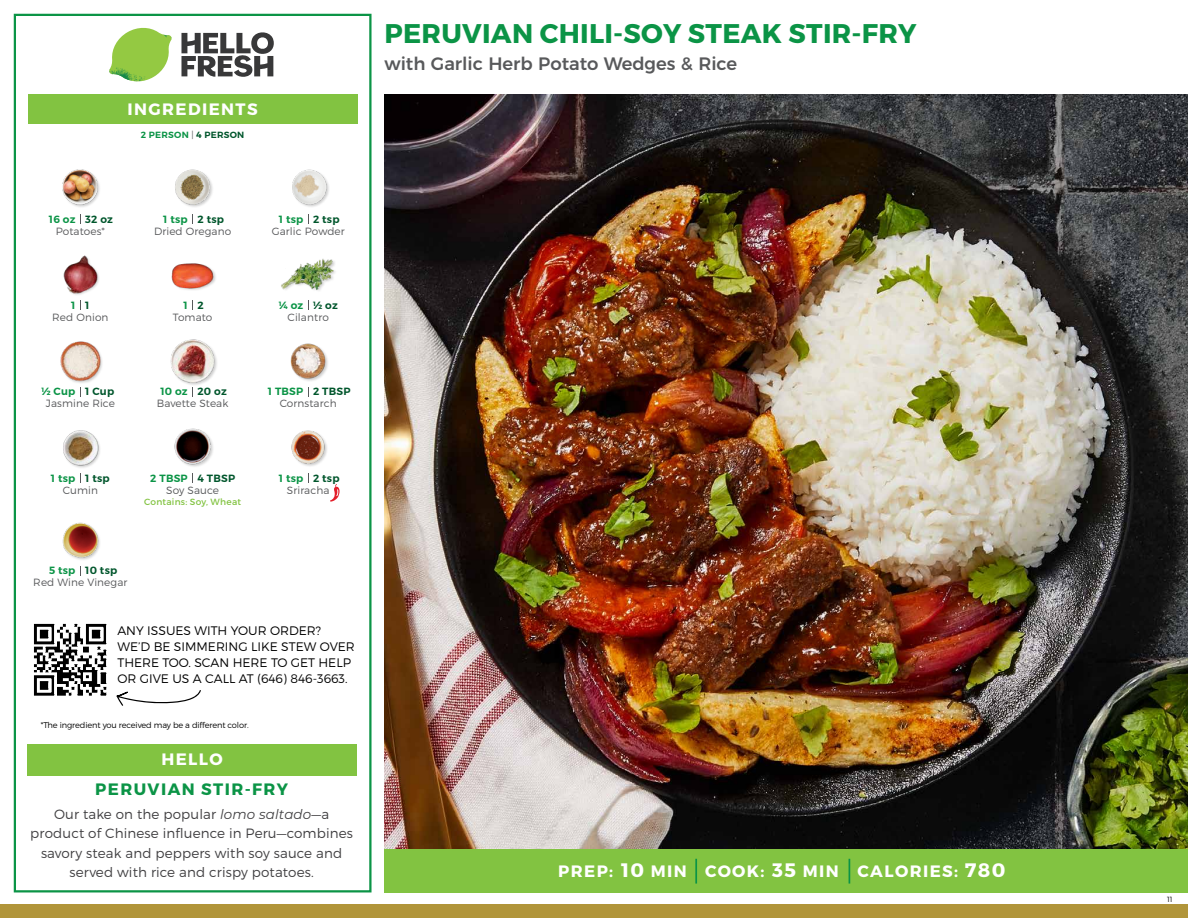
<style>
.page{position:relative;width:1188px;height:918px;background:#fff}
.page>*{position:absolute;margin:0;border:0;box-sizing:border-box;transform-origin:0 0}
.t1{font:700 27px "Montserrat";letter-spacing:.01em;color:#0b9446}
.t2{font:700 19.5px "Montserrat";color:#fff}
.t3{font:500 18px "Montserrat";color:#58595b}
.t4{font:700 16.5px "Montserrat";letter-spacing:.085em;color:#fff}
.t5{font:700 16.5px "Montserrat";letter-spacing:.085em;color:#0b9446}
.t6{font:300 13.5px/19.5px "Montserrat";letter-spacing:.01em;color:#414042;text-align:center}
.t7{font:300 12.3px/16px "Montserrat";color:#000}
.t8{font:300 10.5px "Montserrat";letter-spacing:.01em;color:#58595b}
.t9{font:600 10.5px "Montserrat";letter-spacing:.02em;color:#00562c}
.t10{font:600 10.5px "Montserrat";letter-spacing:.02em;color:#0b9446}
.t11{font:9px "Montserrat";letter-spacing:.025em;color:#82c341}
.t12{font:600 9px "Montserrat";letter-spacing:.03em;color:#0b9446}
.t13{font:300 8.25px "Montserrat";letter-spacing:-.015em;color:#000}
.t14{font:300 7.5px "Montserrat";color:#000}
.s1{font-weight:300;color:#58595b}
.s2{color:#00562c}
.s3{color:#0b9446}
.s4{font-weight:400;font-style:italic}
.s5{font-size:19.5px}
</style>
<div class="page">
<div style="left:0;top:904px;width:1188px;height:14px;background:#b1953a"></div>
<div style="left:384px;top:849px;width:804px;height:43px;background:#82c341"></div>
<svg style="left:181px;top:32px;width:93px;height:45px"></svg>
<svg style="left:114px;top:28px;width:55px;height:36px"></svg>
<img style="left:143px;top:28px;width:29px;height:24px">
<img style="left:112px;top:48px;width:54px;height:10px">
<img style="left:109px;top:52px;width:55px;height:30px">
<img style="left:142px;top:58px;width:24px;height:23px">
<div style="left:28px;top:94px;width:330px;height:30px;background:#82c341"></div>
<div style="left:14px;top:14px;width:358px;height:878px;border:2px solid #0b9446"></div>
<div style="left:27px;top:744px;width:330px;height:31px;background:#82c341"></div>
<img style="left:171px;top:263px;width:45px;height:27px">
<img style="left:281px;top:259px;width:54px;height:32px">
<img style="left:175px;top:169px;width:38px;height:38px">
<img style="left:292px;top:169px;width:37px;height:38px">
<img style="left:63px;top:255px;width:36px;height:40px">
<img style="left:62px;top:169px;width:38px;height:38px">
<div style="left:171px;top:340px;width:47px;height:46px;background:#000;opacity:.2"></div>
<img style="left:170px;top:339px;width:48px;height:44px">
<img style="left:290px;top:343px;width:38px;height:38px">
<img style="left:60px;top:341px;width:42px;height:42px">
<img style="left:174px;top:428px;width:39px;height:39px">
<img style="left:291px;top:430px;width:36px;height:36px">
<img style="left:63px;top:430px;width:37px;height:38px">
<hr style="left:695px;top:859px;width:2px;height:25px;background:#0b9446">
<svg style="left:849px;top:859px;width:1px;height:25px"></svg>
<svg style="left:330px;top:484px;width:10px;height:18px"></svg>
<img style="left:384px;top:94px;width:804px;height:755px">
<img style="left:33px;top:623px;width:74px;height:73px">
<svg style="left:116px;top:690px;width:85px;height:16px"></svg>
<img style="left:62px;top:522px;width:38px;height:38px">
<p class="t4" style="left:128px;top:99px;width:132px">INGREDIENTS</p>
<p class="t12" style="left:141px;top:129px;width:105px">2 PERSON <span class="s1">|</span> <span class="s2">4 PERSON</span></p>
<h1 class="t1" style="left:385px;top:17px;width:533px">PERUVIAN CHILI-SOY STEAK STIR-FRY</h1>
<h3 class="t3" style="left:384px;top:49px;width:354px">with Garlic Herb Potato Wedges &amp; Rice</h3>
<p class="t10" style="left:49px;top:212px;width:28px">16 oz</p>
<p class="t9" style="left:85px;top:212px;width:29px">32 oz</p>
<p class="t9" style="left:198px;top:212px;width:28px">2 tsp</p>
<p class="t9" style="left:313px;top:212px;width:28px">2 tsp</p>
<p class="t10" style="left:163px;top:212px;width:26px">1 tsp</p>
<p class="t10" style="left:279px;top:212px;width:26px">1 tsp</p>
<p class="t8" style="left:56px;top:224px;width:51px">Potatoes*</p>
<p class="t8" style="left:154px;top:224px;width:79px">Dried Oregano</p>
<p class="t8" style="left:272px;top:224px;width:75px">Garlic Powder</p>
<p class="t10" style="left:71px;top:299px;width:6px">1</p>
<p class="t9" style="left:85px;top:299px;width:6px">1</p>
<p class="t9" style="left:198px;top:299px;width:8px">2</p>
<p class="t9" style="left:313px;top:299px;width:26px">½ oz</p>
<p class="t10" style="left:184px;top:299px;width:6px">1</p>
<p class="t10" style="left:279px;top:299px;width:26px">¼ oz</p>
<p class="t8" style="left:52px;top:311px;width:58px">Red Onion</p>
<p class="t8" style="left:173px;top:311px;width:41px">Tomato</p>
<p class="t8" style="left:288px;top:311px;width:43px">Cilantro</p>
<p class="t10" style="left:41px;top:385px;width:36px">½ Cup</p>
<p class="t9" style="left:85px;top:385px;width:31px">1 Cup</p>
<p class="t9" style="left:198px;top:385px;width:31px">20 oz</p>
<p class="t9" style="left:313px;top:385px;width:39px">2 TBSP</p>
<p class="t10" style="left:160px;top:385px;width:29px">10 oz</p>
<p class="t10" style="left:268px;top:385px;width:37px">1 TBSP</p>
<p class="t8" style="left:46px;top:397px;width:70px">Jasmine Rice</p>
<p class="t8" style="left:157px;top:397px;width:73px">Bavette Steak</p>
<p class="t8" style="left:280px;top:397px;width:59px">Cornstarch</p>
<p class="t10" style="left:51px;top:472px;width:26px">1 tsp</p>
<p class="t9" style="left:85px;top:472px;width:26px">1 tsp</p>
<p class="t9" style="left:198px;top:472px;width:39px">4 TBSP</p>
<p class="t9" style="left:313px;top:472px;width:28px">2 tsp</p>
<p class="t10" style="left:150px;top:472px;width:39px">2 TBSP</p>
<p class="t10" style="left:279px;top:472px;width:26px">1 tsp</p>
<p class="t8" style="left:63px;top:484px;width:37px">Cumin</p>
<p class="t8" style="left:166px;top:484px;width:54px">Soy Sauce</p>
<p class="t11" style="left:144px;top:496px;width:98px">Contains: Soy, Wheat</p>
<p class="t8" style="left:287px;top:484px;width:44px">Sriracha</p>
<p class="t9" style="left:49px;top:564px;width:70px"><span class="s3">5 tsp</span> 10 tsp</p>
<p class="t8" style="left:33px;top:576px;width:96px">Red Wine Vinegar</p>
<p class="t7" style="left:117px;top:622px;width:239px">ANY ISSUES WITH YOUR ORDER?<br>WE’D BE SIMMERING LIKE STEW OVER<br>THERE TOO. SCAN HERE TO GET HELP<br>OR GIVE US A CALL AT (646) 846-3663.</p>
<p class="t13" style="left:41px;top:720px;width:209px">*The ingredient you received may be a different color.</p>
<p class="t4" style="left:161px;top:748px;width:63px">HELLO</p>
<p class="t5" style="left:95px;top:779px;width:194px">PERUVIAN STIR-FRY</p>
<p class="t6" style="left:30px;top:804px;width:324px">Our take on the popular <span class="s4">lomo saltado</span>—a product of Chinese influence in Peru—combines savory steak and peppers with soy sauce and served with rice and crispy potatoes.</p>
<p class="t4" style="left:621px;top:861px;width:67px"><span class="s5">10</span> MIN</p>
<p class="t4" style="left:772px;top:861px;width:68px"><span class="s5">35</span> MIN</p>
<h2 class="t2" style="left:965px;top:858px;width:42px">780</h2>
<p class="t4" style="left:558px;top:861px;width:56px">PREP:</p>
<p class="t4" style="left:705px;top:861px;width:61px">COOK:</p>
<p class="t4" style="left:858px;top:861px;width:102px">CALORIES:</p>
<p class="t14" style="left:1167px;top:895px;width:7px">11</p>
</div>
